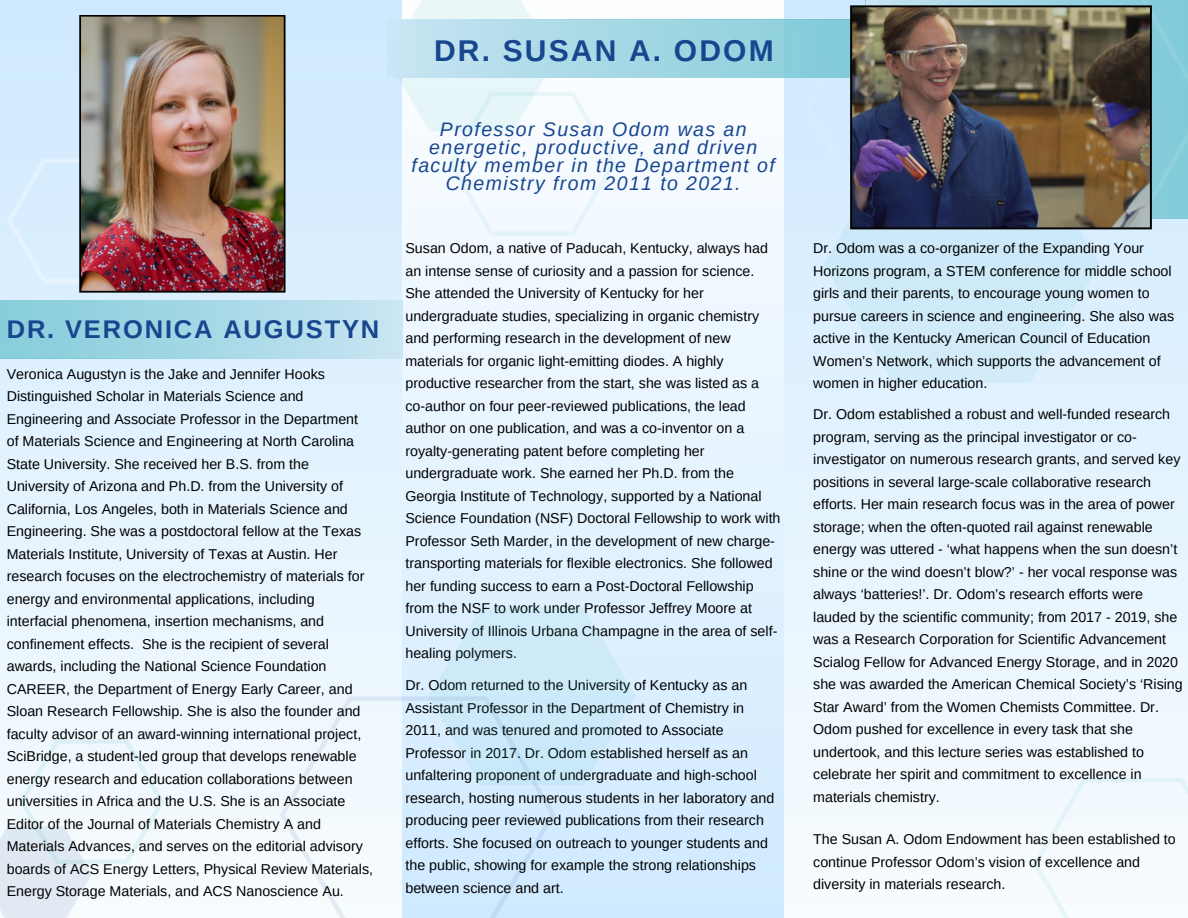
<style>
.page{position:relative;width:1188px;height:918px;background:#fff}
.page>*{position:absolute;margin:0;border:0;box-sizing:border-box;transform-origin:0 0}
.t1{font:700 30px "Arimo";letter-spacing:.07em;color:#17468f}
.t2{font:700 25.5px "Arimo";letter-spacing:.075em;color:#17468f}
.t3{font:italic 19.5px/18px "Arimo";letter-spacing:.07em;color:#17468f;text-align:center}
.t4{font:14.25px/22.5px "Arimo";color:#000}
</style>
<div class="page">
<div style="left:0;top:0;width:1188px;height:918px;background:linear-gradient(to bottom,#cee9ff,#f8fcfe)"></div>
<div style="left:402px;top:0;width:382px;height:918px;background:linear-gradient(to bottom,#feffff,#cfe9ff)"></div>
<svg style="left:805px;top:0;width:383px;height:229px;background:#a5d9e9"></svg>
<svg style="left:616px;top:19px;width:234px;height:58px;background:#94d2de"></svg>
<svg style="left:824px;top:146px;width:275px;height:236px;background:#d1eaf9"></svg>
<svg style="left:387px;top:0;width:229px;height:236px"></svg>
<svg style="left:280px;top:696px;width:275px;height:222px"></svg>
<div style="left:1033px;top:778px;width:155px;height:140px;background:#f4fafe"></div>
<svg style="left:7px;top:158px;width:72px;height:125px;background:#d9eeff"></svg>
<div style="left:0;top:301px;width:402px;height:57px;background:linear-gradient(to right,#84ccda,#c7e4f2)"></div>
<svg style="left:0;top:739px;width:164px;height:179px"></svg>
<svg style="left:429px;top:607px;width:207px;height:178px;background:#cfeafa"></svg>
<img style="left:79px;top:15px;width:207px;height:278px">
<img style="left:850px;top:5px;width:302px;height:224px">
<p class="t2" style="left:7px;top:315px;width:374px">DR. VERONICA AUGUSTYN</p>
<p class="t4" style="left:7px;top:363px;width:368px">Veronica Augustyn is the Jake and Jennifer Hooks Distinguished Scholar in Materials Science and Engineering and Associate Professor in the Department of Materials Science and Engineering at North Carolina State University. She received her B.S. from the University of Arizona and Ph.D. from the University of California, Los Angeles, both in Materials Science and Engineering. She was a postdoctoral fellow at the Texas Materials Institute, University of Texas at Austin. Her research focuses on the electrochemistry of materials for energy and environmental applications, including interfacial phenomena, insertion mechanisms, and confinement effects. She is the recipient of several awards, including the National Science Foundation CAREER, the Department of Energy Early Career, and Sloan Research Fellowship. She is also the founder and faculty advisor of an award-winning international project, SciBridge, a student-led group that develops renewable energy research and education collaborations between universities in Africa and the U.S. She is an Associate Editor of the Journal of Materials Chemistry A and Materials Advances, and serves on the editorial advisory boards of ACS Energy Letters, Physical Review Materials, Energy Storage Materials, and ACS Nanoscience Au.</p>
<p class="t1" style="left:434px;top:34px;width:341px">DR. SUSAN A. ODOM</p>
<p class="t3" style="left:412px;top:120px;width:365px">Professor Susan Odom was an energetic, productive, and driven faculty member in the Department of<br>Chemistry from 2011 to 2021.</p>
<p class="t4" style="left:405px;top:237px;width:377px">Susan Odom, a native of Paducah, Kentucky, always had an intense sense of curiosity and a passion for science.<br>She attended the University of Kentucky for her undergraduate studies, specializing in organic chemistry and performing research in the development of new materials for organic light-emitting diodes. A highly productive researcher from the start, she was listed as a co-author on four peer-reviewed publications, the lead author on one publication, and was a co-inventor on a royalty-generating patent before completing her undergraduate work. She earned her Ph.D. from the Georgia Institute of Technology, supported by a National Science Foundation (NSF) Doctoral Fellowship to work with Professor Seth Marder, in the development of new charge&shy;transporting materials for flexible electronics. She followed her funding success to earn a Post-Doctoral Fellowship from the NSF to work under Professor Jeffrey Moore at University of Illinois Urbana Champagne in the area of self&shy;healing polymers.</p>
<p class="t4" style="left:405px;top:674px;width:370px">Dr. Odom returned to the University of Kentucky as an Assistant Professor in the Department of Chemistry in 2011, and was tenured and promoted to Associate Professor in 2017. Dr. Odom established herself as an unfaltering proponent of undergraduate and high-school research, hosting numerous students in her laboratory and producing peer reviewed publications from their research efforts. She focused on outreach to younger students and the public, showing for example the strong relationships between science and art.</p>
<p class="t4" style="left:813px;top:237px;width:362px">Dr. Odom was a co-organizer of the Expanding Your Horizons program, a STEM conference for middle school girls and their parents, to encourage young women to pursue careers in science and engineering. She also was active in the Kentucky American Council of Education Women’s Network, which supports the advancement of women in higher education.</p>
<p class="t4" style="left:813px;top:403px;width:371px">Dr. Odom established a robust and well-funded research program, serving as the principal investigator or co&shy;investigator on numerous research grants, and served key positions in several large-scale collaborative research efforts. Her main research focus was in the area of power storage; when the often-quoted rail against renewable energy was uttered - ‘what happens when the sun doesn’t shine or the wind doesn’t blow?’ - her vocal response was always ‘batteries!’. Dr. Odom’s research efforts were lauded by the scientific community; from 2017 - 2019, she was a Research Corporation for Scientific Advancement Scialog Fellow for Advanced Energy Storage, and in 2020 she was awarded the American Chemical Society’s ‘Rising Star Award’ from the Women Chemists Committee. Dr.<br>Odom pushed for excellence in every task that she undertook, and this lecture series was established to celebrate her spirit and commitment to excellence in materials chemistry.</p>
<p class="t4" style="left:813px;top:828px;width:364px">The Susan A. Odom Endowment has been established to continue Professor Odom’s vision of excellence and diversity in materials research.</p>
</div>
